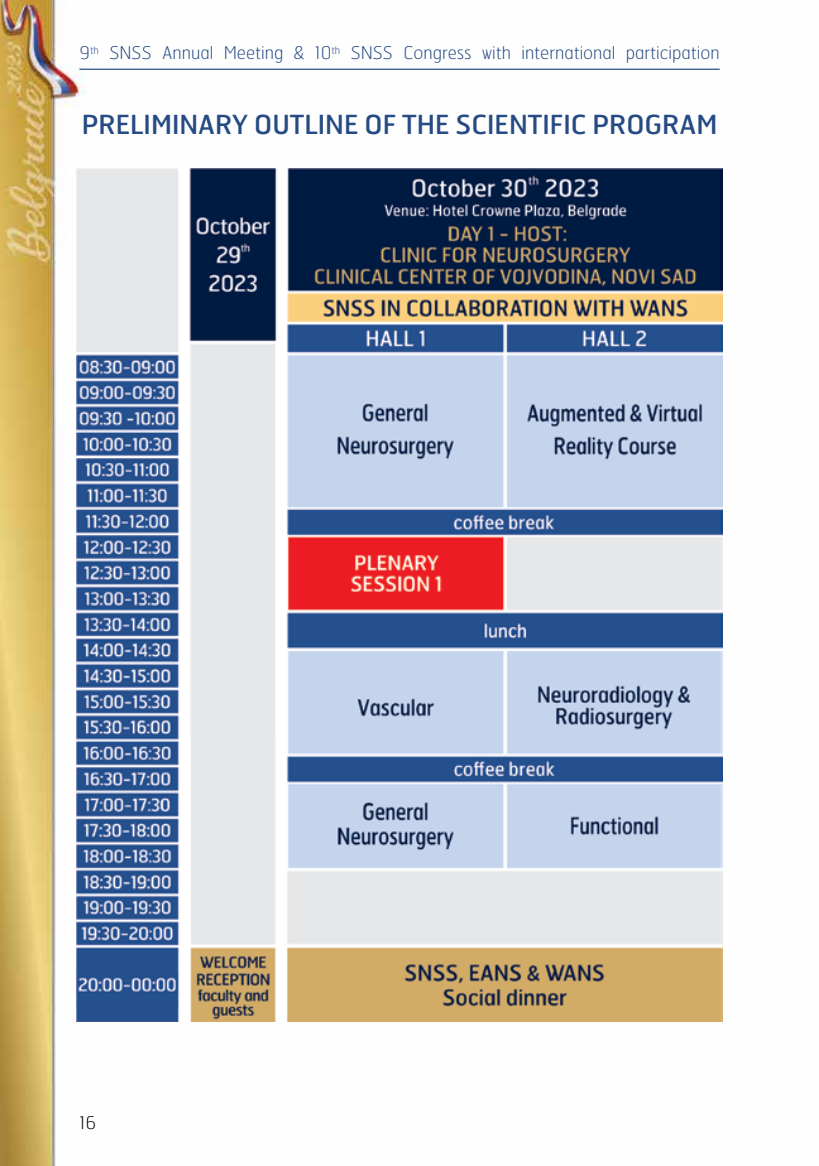
<style>
.page{position:relative;width:819px;height:1166px;background:#fff}
.page>*{position:absolute;margin:0;border:0;box-sizing:border-box;transform-origin:0 0}
.t1{font:26.25px "Hermes FB";color:#264b84}
.t2{font:100 17.5px "Hermes FB";color:#264b84}
.t3{font:100 17.5px "Hermes FB";color:#000}
</style>
<div class="page">
<img style="left:0;top:0;width:723px;height:1166px">
<hr style="left:79px;top:69px;width:640px;height:1px;background:#264b84">
<img style="left:77px;top:169px;width:645px;height:852px">
<p class="t2" style="left:79px;top:42px;width:641px">9<sup>th</sup> SNSS Annual Meeting &amp; 10<sup>th</sup> SNSS Congress with international participation</p>
<h1 class="t1" style="left:82px;top:103px;width:33px">PRELIMINAR</h1>
<h1 class="t1" style="left:232px;top:103px;width:38px">Y OUTLINE</h1>
<h1 class="t1" style="left:364px;top:103px;width:54px">OF THE</h1>
<h1 class="t1" style="left:455px;top:103px;width:30px">SCIENTI</h1>
<h1 class="t1" style="left:550px;top:103px;width:78px">FIC PROGRAM</h1>
<p class="t3" style="left:79px;top:1111px;width:18px">16</p>
</div>
